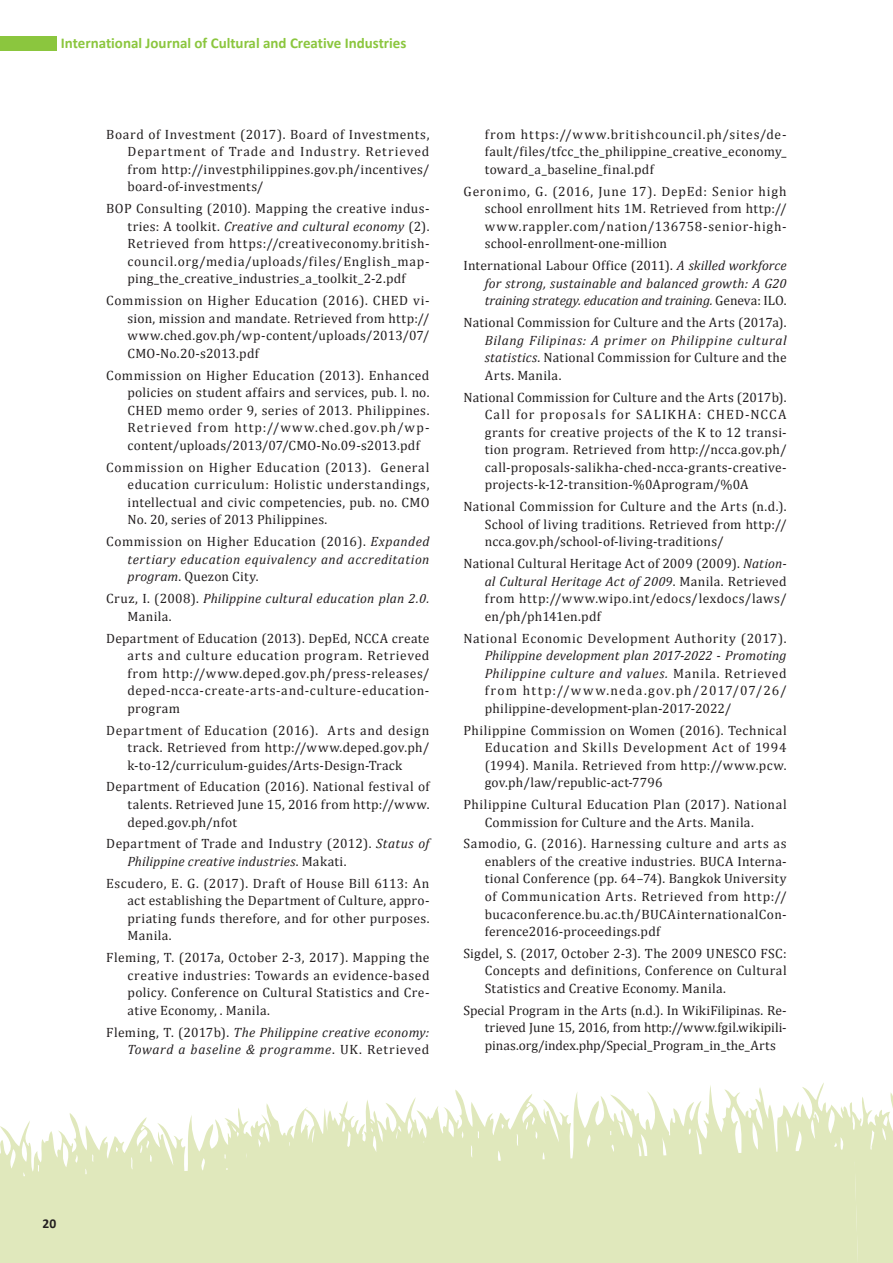
<style>
.page{position:relative;width:893px;height:1263px;background:#fff}
.page>*{position:absolute;margin:0;border:0;box-sizing:border-box;transform-origin:0 0}
.t1{font:700 15px "Calibri";color:#8bc63e}
.reference{font:13.5px/17.5px "Cambria";letter-spacing:.025em;color:#231f20;text-align:justify}
.reference-2{font:italic 13.5px/17.5px "Cambria";letter-spacing:.02em;color:#231f20;text-align:justify}
.t2{font:700 13.5px "Calibri";color:#231f20}
.s1{font-style:italic}
.s2{font-style:normal}
</style>
<div class="page">
<svg style="left:0;top:1083px;width:851px;height:180px;fill:#e0e8bc"></svg>
<svg style="left:851px;top:1092px;width:42px;height:171px"></svg>
<div style="left:0;top:36px;width:57px;height:15px;background:#8bc63e"></div>
<p class="t1" style="left:61px;top:33px;width:347px">International Journal of Cultural and Creative Industries</p>
<p class="reference" style="left:128px;top:125px;width:303px;text-indent:-21px">Board of Investment (2017). Board of Investments, Department of Trade and Industry. Retrieved from http://investphilippines.gov.ph/incentives/ board-of-investments/</p>
<p class="reference" style="left:128px;top:200px;width:303px;text-indent:-21px">BOP Consulting (2010). Mapping the creative indus&shy;tries: A toolkit. <span class="s1">Creative and cultural economy</span> (2).<br>Retrieved from https://creativeconomy.british&shy;council.org/media/uploads/files/English_map&shy;ping_the_creative_industries_a_toolkit_2-2.pdf</p>
<p class="reference" style="left:128px;top:292px;width:303px;text-indent:-21px">Commission on Higher Education (2016). CHED vi&shy;sion, mission and mandate. Retrieved from http:// www.ched.gov.ph/wp-content/uploads/2013/07/ CMO-No.20-s2013.pdf</p>
<p class="reference" style="left:128px;top:366px;width:303px;text-indent:-21px">Commission on Higher Education (2013). Enhanced policies on student affairs and services, pub. l. no.<br>CHED memo order 9, series of 2013. Philippines.<br>Retrieved from http://www.ched.gov.ph/wp&shy;content/uploads/2013/07/CMO-No.09-s2013.pdf</p>
<p class="reference" style="left:128px;top:458px;width:303px;text-indent:-21px">Commission on Higher Education (2013). General education curriculum: Holistic understandings, intellectual and civic competencies, pub. no. CMO No. 20, series of 2013 Philippines.</p>
<p class="reference-2" style="left:128px;top:532px;width:303px;text-indent:-21px"><span class="s2">Commission on Higher Education (2016).</span> Expanded tertiary education equivalency and accreditation program<span class="s2">. Quezon City.</span></p>
<p class="reference-2" style="left:128px;top:589px;width:303px;text-indent:-21px"><span class="s2">Cruz, I. (2008).</span> Philippine cultural education plan 2.0.<br><span class="s2">Manila.</span></p>
<p class="reference" style="left:128px;top:629px;width:303px;text-indent:-21px">Department of Education (2013). DepEd, NCCA create arts and culture education program. Retrieved from http://www.deped.gov.ph/press-releases/ deped-ncca-create-arts-and-culture-education&shy;program</p>
<p class="reference" style="left:128px;top:721px;width:303px;text-indent:-21px">Department of Education (2016). Arts and design track. Retrieved from http://www.deped.gov.ph/ k-to-12/curriculum-guides/Arts-Design-Track</p>
<p class="reference" style="left:128px;top:778px;width:303px;text-indent:-21px">Department of Education (2016). National festival of talents. Retrieved June 15, 2016 from http://www. deped.gov.ph/nfot</p>
<p class="reference" style="left:128px;top:835px;width:303px;text-indent:-21px">Department of Trade and Industry (2012). <span class="s1">Status of<br>Philippine creative industries</span>. Makati.</p>
<p class="reference" style="left:128px;top:874px;width:303px;text-indent:-21px">Escudero, E. G. (2017). Draft of House Bill 6113: An act establishing the Department of Culture, appro&shy;priating funds therefore, and for other purposes.<br>Manila.</p>
<p class="reference" style="left:128px;top:949px;width:303px;text-indent:-21px">Fleming, T. (2017a, October 2-3, 2017). Mapping the creative industries: Towards an evidence-based policy. Conference on Cultural Statistics and Cre&shy;ative Economy, . Manila.</p>
<p class="reference-2" style="left:106px;top:1023px;width:325px;text-align:right"><span class="s2">Fleming, T. (2017b).</span> The Philippine creative economy:<br>Toward a baseline &amp; programme<span class="s2">. UK. Retrieved</span></p>
<p class="reference" style="left:485px;top:125px;width:303px">from https://www.britishcouncil.ph/sites/de&shy;fault/files/tfcc_the_philippine_creative_economy_ toward_a_baseline_final.pdf</p>
<p class="reference" style="left:485px;top:182px;width:303px;text-indent:-21px">Geronimo, G. (2016, June 17). DepEd: Senior high school enrollment hits 1M. Retrieved from http:// www.rappler.com/nation/136758-senior-high&shy;school-enrollment-one-million</p>
<p class="reference-2" style="left:485px;top:256px;width:303px;text-indent:-21px"><span class="s2">International Labour Office (2011).</span> A skilled workforce for strong, sustainable and balanced growth: A G20 training strategy. education and training. <span class="s2">Geneva: ILO.</span></p>
<p class="reference" style="left:485px;top:314px;width:303px;text-indent:-21px">National Commission for Culture and the Arts (2017a).<br><span class="s1">Bilang Filipinas: A primer on Philippine cultural statistics</span>. National Commission for Culture and the Arts. Manila.</p>
<p class="reference" style="left:485px;top:388px;width:303px;text-indent:-21px">National Commission for Culture and the Arts (2017b).<br>Call for proposals for SALIKHA: CHED-NCCA grants for creative projects of the K to 12 transi&shy;tion program. Retrieved from http://ncca.gov.ph/ call-proposals-salikha-ched-ncca-grants-creative&shy;projects-k-12-transition-%0Aprogram/%0A</p>
<p class="reference" style="left:485px;top:498px;width:303px;text-indent:-21px">National Commission for Culture and the Arts (n.d.).<br>School of living traditions. Retrieved from http:// ncca.gov.ph/school-of-living-traditions/</p>
<p class="reference" style="left:485px;top:555px;width:303px;text-indent:-21px">National Cultural Heritage Act of 2009 (2009). <span class="s1">Nation&shy;al Cultural Heritage Act of 2009</span>. Manila. Retrieved from http://www.wipo.int/edocs/lexdocs/laws/ en/ph/ph141en.pdf</p>
<p class="reference" style="left:485px;top:629px;width:303px;text-indent:-21px">National Economic Development Authority (2017).<br><span class="s1">Philippine development plan 2017-2022 - Promoting Philippine culture and values.</span> Manila. Retrieved from http://www.neda.gov.ph/2017/07/26/ philippine-development-plan-2017-2022/</p>
<p class="reference" style="left:485px;top:721px;width:303px;text-indent:-21px">Philippine Commission on Women (2016). Technical Education and Skills Development Act of 1994 (1994). Manila. Retrieved from http://www.pcw. gov.ph/law/republic-act-7796</p>
<p class="reference" style="left:485px;top:795px;width:303px;text-indent:-21px">Philippine Cultural Education Plan (2017). National<br>Commission for Culture and the Arts. Manila.</p>
<p class="reference" style="left:485px;top:835px;width:303px;text-indent:-21px">Samodio, G. (2016). Harnessing culture and arts as enablers of the creative industries. BUCA Interna&shy;tional Conference (pp. 64–74). Bangkok University of Communication Arts. Retrieved from http:// bucaconference.bu.ac.th/BUCAinternationalCon&shy;ference2016-proceedings.pdf</p>
<p class="reference" style="left:485px;top:944px;width:303px;text-indent:-21px">Sigdel, S. (2017, October 2-3). The 2009 UNESCO FSC:<br>Concepts and definitions, Conference on Cultural Statistics and Creative Economy. Manila.</p>
<p class="reference" style="left:485px;top:1001px;width:303px;text-indent:-21px">Special Program in the Arts (n.d.). In WikiFilipinas. Re&shy;trieved June 15, 2016, from http://www.fgil.wikipili&shy;pinas.org/index.php/Special_Program_in_the_Arts</p>
<p class="t2" style="left:43px;top:1214px;width:15px">20</p>
</div>
